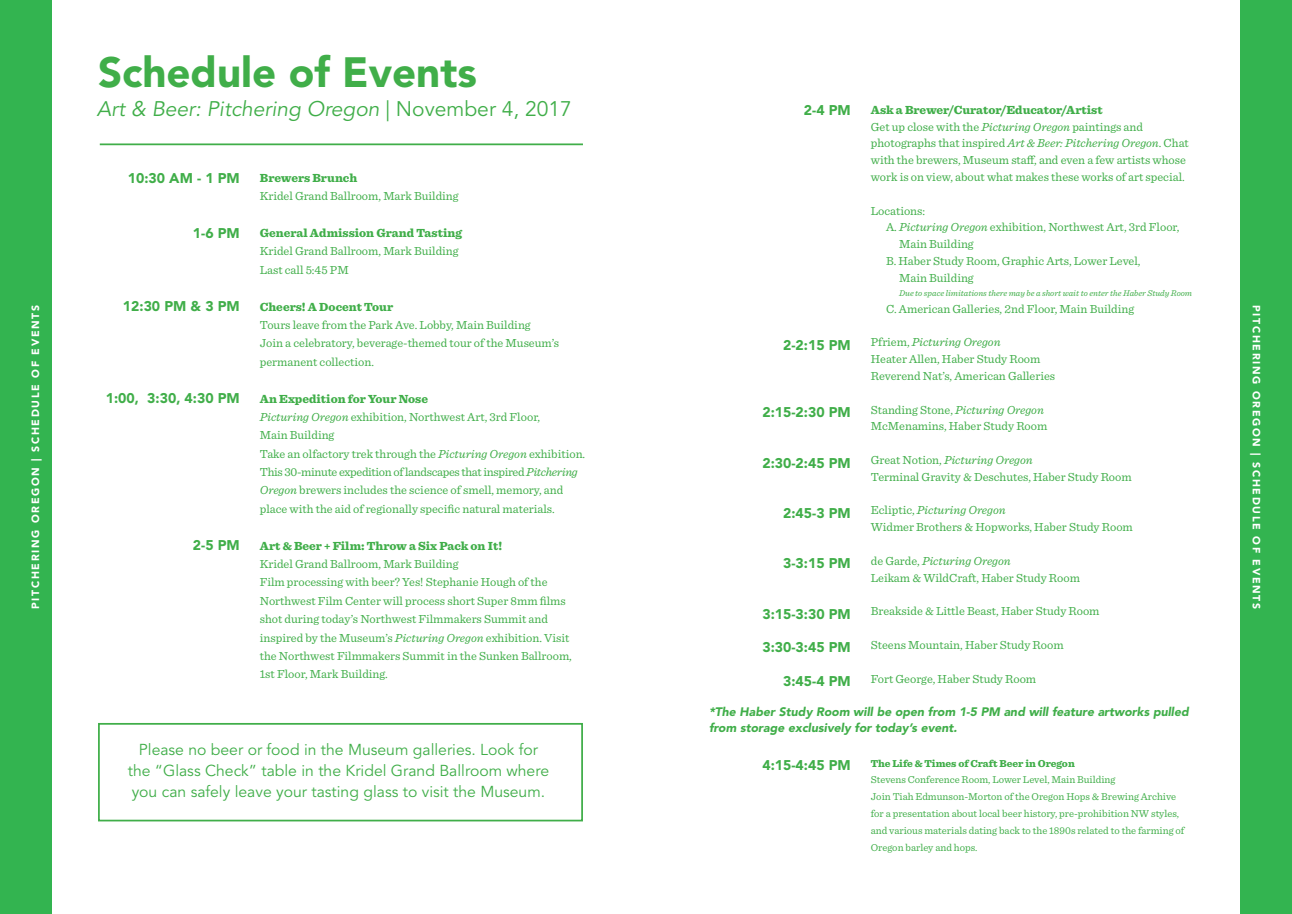
<style>
.page{position:relative;width:1292px;height:914px;background:#fff}
.page>*{position:absolute;margin:0;border:0;box-sizing:border-box;transform-origin:0 0}
.t1{font:900 42px "Avenir LT Std";color:#40ae49}
.t2{font:italic 21px "Avenir LT Std";color:#40ae49}
.t3{font:15.75px/21px "Avenir LT Std";color:#40ae49}
.t4{font:900 14px "Avenir LT Std";color:#40ae49}
.t5{font:12.25px/18.4px "Sentinel";color:#40ae49}
.t6{font:900 12.25px "Sentinel";color:#40ae49}
.t7{font:italic 12.25px "Sentinel";color:#40ae49}
.t8{font:italic 900 12.25px/16.8px "Avenir LT Std";color:#40ae49}
.t9{font:10.5px/16.8px "Sentinel";color:#40ae49}
.t10{font:900 10.5px "Avenir";letter-spacing:.16em;color:#fff}
.t11{font:900 10.5px "Sentinel";color:#40ae49}
.t12{font:italic 8.75px "Sentinel";color:#40ae49}
.s1{font-style:normal}
.s2{font-style:italic}
</style>
<div class="page">
<div style="left:0;top:0;width:51px;height:914px;background:#33b450"></div>
<hr style="left:100px;top:143px;width:483px;height:2px;background:#40ae49">
<div style="left:98px;top:723px;width:485px;height:98px;border:2px solid #40ae49"></div>
<div style="left:1240px;top:0;width:52px;height:914px;background:#33b450"></div>
<p class="t10" style="left:27px;top:609px;width:305px;rotate:-90deg">PITCHERING OREGON | SCHEDULE OF EVENTS</p>
<p class="t1" style="left:98px;top:47px;width:380px">Schedule of Events</p>
<p class="t2" style="left:97px;top:97px;width:476px">Art &amp; Beer: Pitchering Oregon <span class="s1">| November 4, 2017</span></p>
<p class="t4" style="left:128px;top:169px;width:113px">10:30 AM - 1 PM</p>
<p class="t4" style="left:193px;top:224px;width:48px">1-6 PM</p>
<p class="t4" style="left:123px;top:298px;width:118px">12:30 PM &amp; 3 PM</p>
<p class="t4" style="left:106px;top:390px;width:135px">1:00, 3:30, 4:30 PM</p>
<p class="t4" style="left:193px;top:537px;width:48px">2-5 PM</p>
<p class="t6" style="left:260px;top:168px;width:99px">Brewers Brunch</p>
<p class="t5" style="left:260px;top:186px;width:200px">Kridel Grand Ballroom, Mark Building</p>
<p class="t6" style="left:260px;top:223px;width:204px">General Admission Grand Tasting</p>
<p class="t5" style="left:260px;top:241px;width:200px">Kridel Grand Ballroom, Mark Building</p>
<p class="t5" style="left:260px;top:260px;width:90px">Last call 5:45 PM</p>
<p class="t6" style="left:260px;top:297px;width:135px">Cheers! A Docent Tour</p>
<p class="t5" style="left:260px;top:315px;width:272px">Tours leave from the Park Ave. Lobby, Main Building</p>
<p class="t5" style="left:260px;top:333px;width:301px">Join a celebratory, beverage-themed tour of the Museum’s permanent collection.</p>
<p class="t6" style="left:260px;top:388px;width:170px">An Expedition for Your Nose</p>
<p class="t5" style="left:260px;top:407px;width:282px"><span class="s2">Picturing Oregon</span> exhibition, Northwest Art, 3rd Floor,</p>
<p class="t5" style="left:260px;top:425px;width:76px">Main Building</p>
<p class="t5" style="left:260px;top:443px;width:327px">Take an olfactory trek through the <span class="s2">Picturing Oregon</span> exhibition.<br>This 30-minute expedition of landscapes that inspired <span class="s2">Pitchering Oregon</span> brewers includes the science of smell, memory, and place with the aid of regionally specific natural materials.</p>
<p class="t6" style="left:260px;top:535px;width:244px">Art &amp; Beer + Film: Throw a Six Pack on It!</p>
<p class="t5" style="left:260px;top:554px;width:200px">Kridel Grand Ballroom, Mark Building</p>
<p class="t5" style="left:260px;top:572px;width:314px">Film processing with beer? Yes! Stephanie Hough of the Northwest Film Center will process short Super 8mm films shot during today’s Northwest Filmmakers Summit and inspired by the Museum’s <span class="s2">Picturing Oregon</span> exhibition. Visit the Northwest Filmmakers Summit in the Sunken Ballroom, 1st Floor, Mark Building.</p>
<p class="t3" style="left:139px;top:739px;width:401px">Please no beer or food in the Museum galleries. Look for</p>
<p class="t3" style="left:128px;top:760px;width:423px">the “Glass Check” table in the Kridel Grand Ballroom where you can safely leave your tasting glass to visit the Museum.</p>
<p class="t4" style="left:804px;top:101px;width:48px">2-4 PM</p>
<p class="t4" style="left:783px;top:336px;width:69px">2-2:15 PM</p>
<p class="t4" style="left:762px;top:404px;width:90px">2:15-2:30 PM</p>
<p class="t4" style="left:762px;top:454px;width:90px">2:30-2:45 PM</p>
<p class="t4" style="left:783px;top:504px;width:69px">2:45-3 PM</p>
<p class="t4" style="left:783px;top:555px;width:69px">3-3:15 PM</p>
<p class="t4" style="left:762px;top:605px;width:90px">3:15-3:30 PM</p>
<p class="t4" style="left:762px;top:639px;width:90px">3:30-3:45 PM</p>
<p class="t4" style="left:783px;top:672px;width:69px">3:45-4 PM</p>
<p class="t6" style="left:870px;top:100px;width:233px">Ask a Brewer/Curator/Educator/Artist</p>
<p class="t5" style="left:870px;top:117px;width:319px;line-height:16.8px">Get up close with the <span class="s2">Picturing Oregon</span> paintings and photographs that inspired <span class="s2">Art &amp; Beer: Pitchering Oregon</span>. Chat with the brewers, Museum staff, and even a few artists whose work is on view, about what makes these works of art special.</p>
<p class="t5" style="left:870px;top:201px;width:56px">Locations:</p>
<p class="t5" style="left:886px;top:217px;width:295px">A. <span class="s2">Picturing Oregon</span> exhibition, Northwest Art, 3rd Floor,</p>
<p class="t5" style="left:899px;top:234px;width:76px">Main Building</p>
<p class="t5" style="left:886px;top:251px;width:256px">B. Haber Study Room, Graphic Arts, Lower Level,</p>
<p class="t5" style="left:899px;top:268px;width:76px">Main Building</p>
<p class="t12" style="left:899px;top:286px;width:295px">Due to space limitations there may be a short wait to enter the Haber Study Room</p>
<p class="t5" style="left:886px;top:299px;width:250px">C. American Galleries, 2nd Floor, Main Building</p>
<p class="t7" style="left:870px;top:333px;width:131px"><span class="s1">Pfriem,</span> Picturing Oregon</p>
<p class="t5" style="left:870px;top:349px;width:171px">Heater Allen, Haber Study Room</p>
<p class="t5" style="left:870px;top:366px;width:186px">Reverend Nat’s, American Galleries</p>
<p class="t7" style="left:870px;top:400px;width:175px"><span class="s1">Standing Stone,</span> Picturing Oregon</p>
<p class="t5" style="left:870px;top:416px;width:178px">McMenamins, Haber Study Room</p>
<p class="t7" style="left:870px;top:450px;width:163px"><span class="s1">Great Notion,</span> Picturing Oregon</p>
<p class="t5" style="left:870px;top:467px;width:262px">Terminal Gravity &amp; Deschutes, Haber Study Room</p>
<p class="t7" style="left:870px;top:501px;width:136px"><span class="s1">Ecliptic,</span> Picturing Oregon</p>
<p class="t5" style="left:870px;top:517px;width:264px">Widmer Brothers &amp; Hopworks, Haber Study Room</p>
<p class="t7" style="left:870px;top:551px;width:141px"><span class="s1">de Garde,</span> Picturing Oregon</p>
<p class="t5" style="left:870px;top:567px;width:211px">Leikam &amp; WildCraft, Haber Study Room</p>
<p class="t5" style="left:870px;top:601px;width:230px">Breakside &amp; Little Beast, Haber Study Room</p>
<p class="t5" style="left:870px;top:635px;width:194px">Steens Mountain, Haber Study Room</p>
<p class="t5" style="left:870px;top:668px;width:167px">Fort George, Haber Study Room</p>
<p class="t8" style="left:709px;top:703px;width:481px">*The Haber Study Room will be open from 1-5 PM and will feature artworks pulled from storage exclusively for today’s event.</p>
<p class="t4" style="left:762px;top:756px;width:90px">4:15-4:45 PM</p>
<p class="t11" style="left:870px;top:754px;width:205px">The Life &amp; Times of Craft Beer in Oregon</p>
<p class="t9" style="left:870px;top:770px;width:246px">Stevens Conference Room, Lower Level, Main Building</p>
<p class="t9" style="left:870px;top:787px;width:315px">Join Tiah Edmunson-Morton of the Oregon Hops &amp; Brewing Archive for a presentation about local beer history, pre-prohibition NW styles, and various materials dating back to the 1890s related to the farming of Oregon barley and hops.</p>
<p class="t10" style="left:1265px;top:305px;width:305px;rotate:90deg">PITCHERING OREGON | SCHEDULE OF EVENTS</p>
</div>
